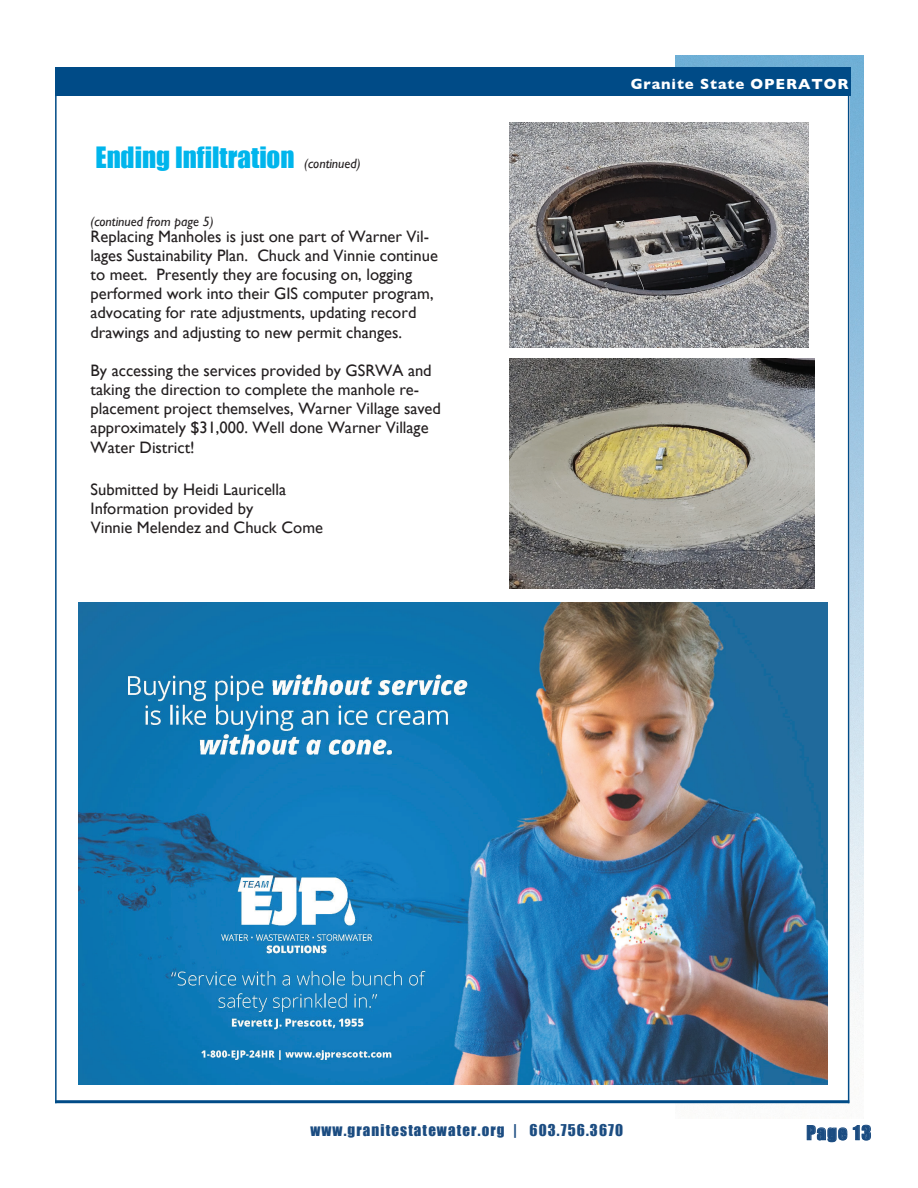
<style>
.page{position:relative;width:918px;height:1188px;background:#fff}
.page>*{position:absolute;margin:0;border:0;box-sizing:border-box;transform-origin:0 0}
.t1{font:27px "Impact";color:#00b5ec}
.t2{font:18px "Impact";letter-spacing:.08em;color:#1b4c81}
.t3{font:16.5px/19.2px "Gill Sans";color:#231f20}
.t4{font:15px "Impact";letter-spacing:.075em;color:#1b4c81}
.t5{font:700 15px "Gill Sans";letter-spacing:.06em;color:#fff}
.t6{font:italic 13.5px "Gill Sans";color:#231f20}
.s1{font-family:"Gill Sans";font-style:italic;font-size:13.5px;color:#231f20}
</style>
<div class="page">
<img style="left:675px;top:56px;width:189px;height:1048px">
<div style="left:55px;top:68px;width:794px;height:1035px;background:#fff"></div>
<hr style="left:55px;top:68px;width:2px;height:1035px;background:#004b87">
<hr style="left:848px;top:68px;width:1px;height:1035px;background:#004b87">
<hr style="left:55px;top:67px;width:794px;height:3px;background:#004b87">
<hr style="left:55px;top:1100px;width:794px;height:3px;background:#004b87">
<div style="left:55px;top:68px;width:795px;height:28px;background:#004b87"></div>
<svg style="left:807px;top:1125px;width:40px;height:17px"></svg>
<svg style="left:853px;top:1125px;width:18px;height:16px"></svg>
<img style="left:509px;top:123px;width:300px;height:225px">
<img style="left:509px;top:359px;width:306px;height:229px">
<img style="left:79px;top:603px;width:748px;height:482px">
<h1 class="t1" style="left:95px;top:136px;width:267px">Ending Infiltration <span class="s1">(continued)</span></h1>
<p class="t6" style="left:90px;top:214px;width:125px">(continued from page 5)</p>
<p class="t3" style="left:90px;top:226px;width:349px">Replacing Manholes is just one part of Warner Vil&shy;lages Sustainability Plan. Chuck and Vinnie continue to meet. Presently they are focusing on, logging performed work into their GIS computer program, advocating for rate adjustments, updating record drawings and adjusting to new permit changes.</p>
<p class="t3" style="left:91px;top:361px;width:352px">By accessing the services provided by GSRWA and taking the direction to complete the manhole re&shy;placement project themselves, Warner Village saved approximately $31,000. Well done Warner Village Water District!</p>
<p class="t3" style="left:91px;top:479px;width:234px">Submitted by Heidi Lauricella<br>Information provided by<br>Vinnie Melendez and Chuck Come</p>
<p class="t5" style="left:631px;top:72px;width:219px">Granite State OPERATOR</p>
<p class="t4" style="left:310px;top:1118px;width:314px">www.granitestatewater.org | 603.756.3670</p>
<p class="t2" style="left:807px;top:1119px;width:66px">Page 13</p>
</div>
